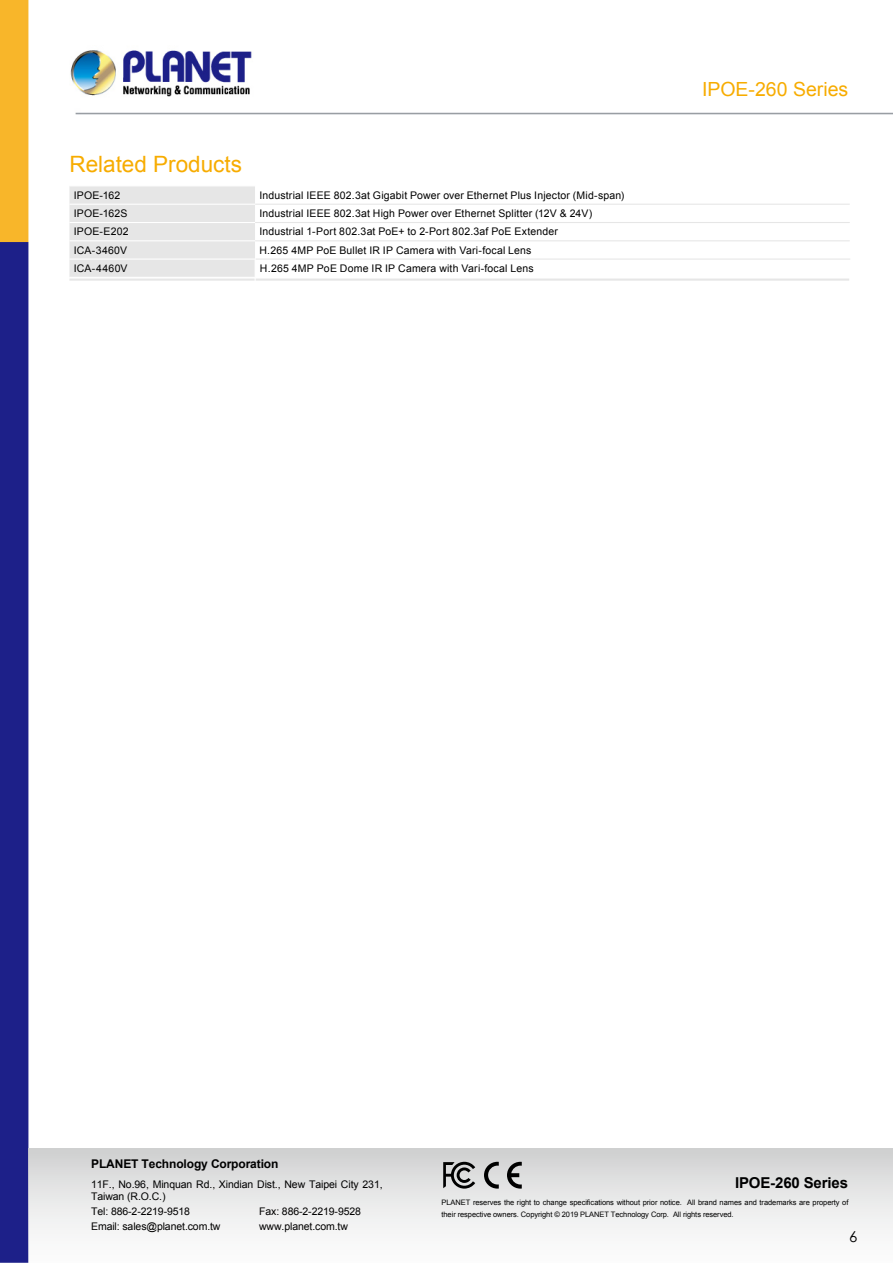
<style>
.page{position:relative;width:893px;height:1263px;background:#fff}
.page>*{position:absolute;margin:0;border:0;box-sizing:border-box;transform-origin:0 0}
.t1{font:22.5px "Arial";color:#f7ac00}
.t2{font:19.5px "Arial";color:#f7ac00}
.t3{font:700 15px "Arial";letter-spacing:-.01em;color:#000}
.t4{font:15px "Century Gothic";color:#000}
.t5{font:700 12px "Arial";letter-spacing:-.01em;color:#000}
.t6{font:10.5px "Arial";letter-spacing:.015em;color:#000}
.t7{font:10.5px/12px "Arial";letter-spacing:-.01em;color:#000}
.t8{font:7.5px/12px "Arial";letter-spacing:-.01em;color:#000}
</style>
<div class="page">
<img style="left:0;top:0;width:893px;height:1263px">
<div style="left:29px;top:1148px;width:864px;height:115px;background:linear-gradient(to bottom,#d2d3d3,#fff)"></div>
<svg style="left:484px;top:1162px;width:15px;height:26px"></svg>
<svg style="left:507px;top:1162px;width:15px;height:26px"></svg>
<svg style="left:443px;top:1162px;width:32px;height:26px"></svg>
<svg style="left:256px;top:186px;width:594px;height:91px"></svg>
<hr style="left:69px;top:185px;width:186px;height:1px;background:#fff">
<hr style="left:69px;top:277px;width:186px;height:1px;background:#fff">
<svg style="left:69px;top:186px;width:187px;height:91px;background:#e7e7e7"></svg>
<svg style="left:849px;top:260px;width:1px;height:17px"></svg>
<hr style="left:255px;top:277px;width:595px;height:1px;background:#fff">
<hr style="left:255px;top:204px;width:595px;height:1px;background:#e6e6e6">
<hr style="left:255px;top:222px;width:595px;height:1px;background:#e6e6e6">
<hr style="left:255px;top:240px;width:595px;height:1px;background:#e6e6e6">
<hr style="left:256px;top:259px;width:594px;height:1px;background:#e6e6e6">
<hr style="left:69px;top:279px;width:186px;height:2px;background:#e6e6e6">
<hr style="left:256px;top:279px;width:593px;height:2px;background:#e6e6e6">
<h1 class="t1" style="left:69px;top:150px;width:174px">Related Products</h1>
<p class="t6" style="left:74px;top:188px;width:48px">IPOE-162</p>
<p class="t6" style="left:259px;top:188px;width:366px">Industrial IEEE 802.3at Gigabit Power over Ethernet Plus Injector (Mid-span)</p>
<p class="t6" style="left:74px;top:207px;width:55px">IPOE-162S</p>
<p class="t6" style="left:259px;top:207px;width:334px">Industrial IEEE 802.3at High Power over Ethernet Splitter (12V &amp; 24V)</p>
<p class="t6" style="left:74px;top:225px;width:57px">IPOE-E202</p>
<p class="t6" style="left:259px;top:225px;width:300px">Industrial 1-Port 802.3at PoE+ to 2-Port 802.3af PoE Extender</p>
<p class="t6" style="left:74px;top:243px;width:55px">ICA-3460V</p>
<p class="t6" style="left:259px;top:243px;width:274px">H.265 4MP PoE Bullet IR IP Camera with Vari-focal Lens</p>
<p class="t6" style="left:74px;top:261px;width:55px">ICA-4460V</p>
<p class="t6" style="left:260px;top:261px;width:275px">H.265 4MP PoE Dome IR IP Camera with Vari-focal Lens</p>
<h2 class="t2" style="left:702px;top:77px;width:148px">IPOE-260 Series</h2>
<p class="t5" style="left:91px;top:1156px;width:189px">PLANET Technology Corporation</p>
<p class="t7" style="left:91px;top:1178px;width:293px">11F., No.96, Minquan Rd., Xindian Dist., New Taipei City 231,<br>Taiwan (R.O.C.)</p>
<p class="t7" style="left:91px;top:1205px;width:100px">Tel: 886-2-2219-9518</p>
<p class="t7" style="left:259px;top:1205px;width:103px">Fax: 886-2-2219-9528</p>
<p class="t7" style="left:91px;top:1220px;width:131px">Email: sales@planet.com.tw</p>
<p class="t7" style="left:259px;top:1220px;width:90px">www.planet.com.tw</p>
<h3 class="t3" style="left:735px;top:1172px;width:114px">IPOE-260 Series</h3>
<p class="t8" style="left:442px;top:1196px;width:408px">PLANET reserves the right to change specifications without prior notice. All brand names and trademarks are property of their respective owners. Copyright © 2019 PLANET Technology Corp. All rights reserved.</p>
<h3 class="t4" style="left:849px;top:1227px;width:10px">6</h3>
</div>
